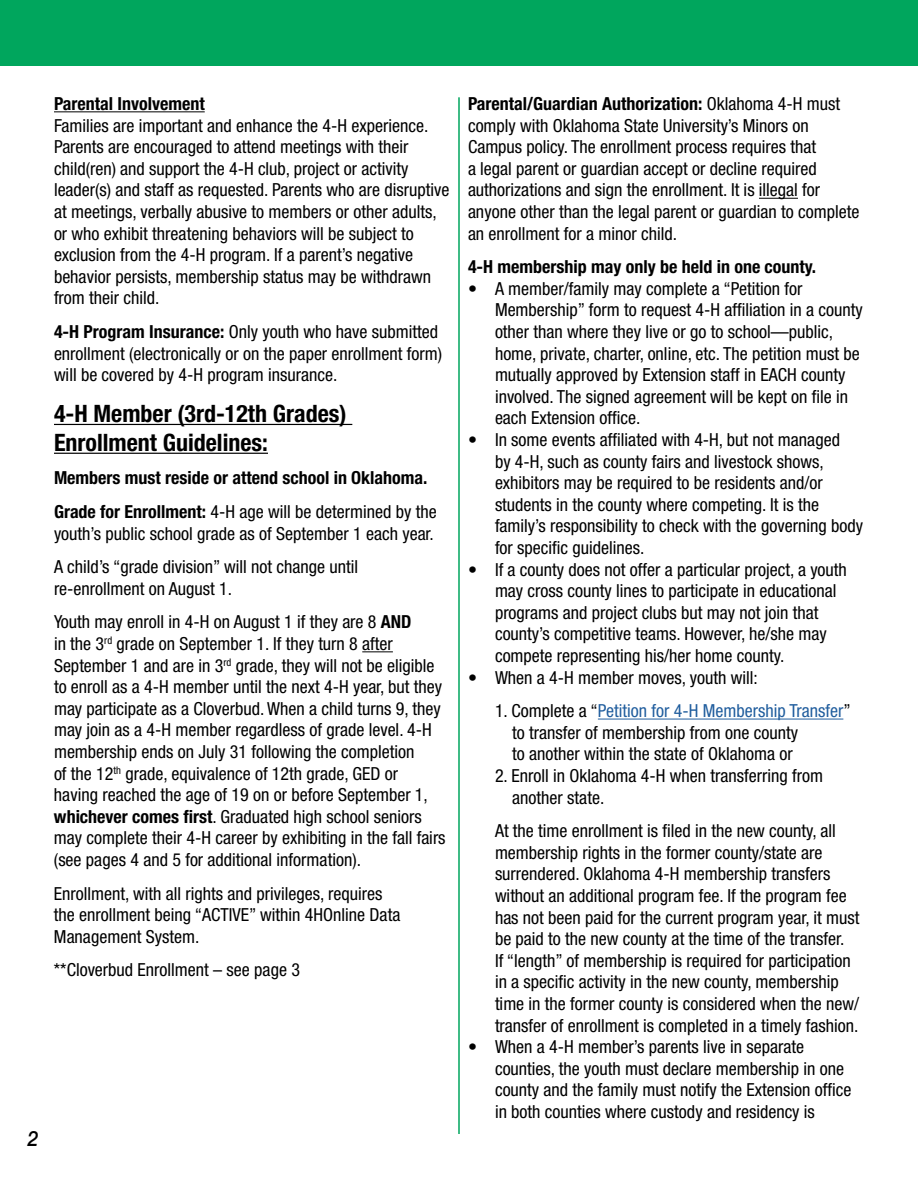
<style>
.page{position:relative;width:918px;height:1188px;background:#fff}
.page>*{position:absolute;margin:0;border:0;box-sizing:border-box;transform-origin:0 0}
.t1{font:700 condensed 24px/28.8px "Helvetica Neue LT Std";color:#000}
.t2{font:italic 500 21px "Helvetica Neue LT Std";color:#000;scale:.9 1}
.t3{font:condensed 18px/21.6px "Helvetica Neue LT Std";color:#000}
.t4{font:700 condensed 18px/33.6px "Helvetica Neue LT Std";color:#000}
.s1{font-weight:700}
.s2{font-weight:400}
.s3{color:#215e9e}
</style>
<div class="page">
<div style="left:0;top:0;width:918px;height:66px;background:#00a65d"></div>
<hr style="left:54px;top:111px;width:151px;height:1px;background:#000">
<hr style="left:54px;top:424px;width:298px;height:1px;background:#000">
<hr style="left:54px;top:453px;width:214px;height:1px;background:#000">
<hr style="left:362px;top:651px;width:31px;height:1px;background:#000">
<hr style="left:759px;top:198px;width:39px;height:1px;background:#000">
<hr style="left:598px;top:719px;width:245px;height:1px;background:#215e9e">
<hr style="left:458px;top:97px;width:2px;height:1037px;background:#00a65d">
<p class="t4" style="left:54px;top:87px;width:152px">Parental Involvement</p>
<p class="t3" style="left:54px;top:114px;width:397px">Families are important and enhance the 4-H experience.<br>Parents are encouraged to attend meetings with their child(ren) and support the 4-H club, project or activity leader(s) and staff as requested. Parents who are disruptive at meetings, verbally abusive to members or other adults, or who exhibit threatening behaviors will be subject to exclusion from the 4-H program. If a parent’s negative behavior persists, membership status may be withdrawn from their child.</p>
<p class="t3" style="left:54px;top:321px;width:390px"><span class="s1">4-H Program Insurance:</span> Only youth who have submitted enrollment (electronically or on the paper enrollment form) will be covered by 4-H program insurance.</p>
<h1 class="t1" style="left:54px;top:399px;width:294px">4-H Member (3rd-12th Grades)<br>Enrollment Guidelines:</h1>
<p class="t4" style="left:54px;top:461px;width:384px">Members must reside or attend school in Oklahoma.<br>Grade for Enrollment: <span class="s2">4-H age will be determined by the</span></p>
<p class="t3" style="left:54px;top:516px;width:381px;line-height:33.6px">youth’s public school grade as of September 1 each year.<br>A child’s “grade division” will not change until</p>
<p class="t3" style="left:54px;top:572px;width:359px;line-height:33.6px">re-enrollment on August 1.<br>Youth may enroll in 4-H on August 1 if they are 8 <span class="s1">AND</span></p>
<p class="t3" style="left:54px;top:633px;width:393px">in the 3<sup>rd</sup> grade on September 1. If they turn 8 after September 1 and are in 3<sup>rd</sup> grade, they will not be eligible to enroll as a 4-H member until the next 4-H year, but they may participate as a Cloverbud. When a child turns 9, they may join as a 4-H member regardless of grade level. 4-H membership ends on July 31 following the completion<br>of the 12<sup>th</sup> grade, equivalence of 12th grade, GED or having reached the age of 19 on or before September 1, <span class="s1">whichever comes first</span>. Graduated high school seniors may complete their 4-H career by exhibiting in the fall fairs (see pages 4 and 5 for additional information).</p>
<p class="t3" style="left:54px;top:882px;width:348px">Enrollment, with all rights and privileges, requires the enrollment being “ACTIVE” within 4HOnline Data<br>Management System.</p>
<p class="t3" style="left:54px;top:959px;width:248px">**Cloverbud Enrollment – see page 3</p>
<p class="t2" style="left:28px;top:1126px;width:13px">2</p>
<p class="t3" style="left:468px;top:93px;width:393px"><span class="s1">Parental/Guardian Authorization:</span> Oklahoma 4-H must comply with Oklahoma State University’s Minors on Campus policy. The enrollment process requires that<br>a legal parent or guardian accept or decline required authorizations and sign the enrollment. It is illegal for anyone other than the legal parent or guardian to complete an enrollment for a minor child.</p>
<p class="t4" style="left:468px;top:250px;width:350px">4-H membership may only be held in one county.</p>
<p class="t3" style="left:495px;top:278px;width:369px;text-indent:-27px">• A member/family may complete a “Petition for Membership” form to request 4-H affiliation in a county other than where they live or go to school—public, home, private, charter, online, etc. The petition must be mutually approved by Extension staff in EACH county involved. The signed agreement will be kept on file in each Extension office.</p>
<p class="t3" style="left:495px;top:429px;width:370px;text-indent:-27px">• In some events affiliated with 4-H, but not managed<br>by 4-H, such as county fairs and livestock shows, exhibitors may be required to be residents and/or students in the county where competing. It is the family’s responsibility to check with the governing body for specific guidelines.</p>
<p class="t3" style="left:495px;top:558px;width:353px;text-indent:-27px">• If a county does not offer a particular project, a youth may cross county lines to participate in educational programs and project clubs but may not join that county’s competitive teams. However, he/she may compete representing his/her home county.</p>
<p class="t3" style="left:468px;top:666px;width:291px">• When a 4-H member moves, youth will:</p>
<p class="t3" style="left:512px;top:700px;width:340px;text-indent:-17px">1. Complete a “<span class="s3">Petition for 4-H Membership Transfer</span>” to transfer of membership from one county<br>to another within the state of Oklahoma or</p>
<p class="t3" style="left:512px;top:765px;width:312px;text-indent:-17px">2. Enroll in Oklahoma 4-H when transferring from another state.</p>
<p class="t3" style="left:495px;top:820px;width:366px">At the time enrollment is filed in the new county, all membership rights in the former county/state are surrendered. Oklahoma 4-H membership transfers without an additional program fee. If the program fee has not been paid for the current program year, it must be paid to the new county at the time of the transfer.<br>If “length” of membership is required for participation in a specific activity in the new county, membership time in the former county is considered when the new/ transfer of enrollment is completed in a timely fashion.</p>
<p class="t3" style="left:495px;top:1036px;width:358px;text-indent:-27px">• When a 4-H member’s parents live in separate counties, the youth must declare membership in one county and the family must notify the Extension office in both counties where custody and residency is</p>
</div>
